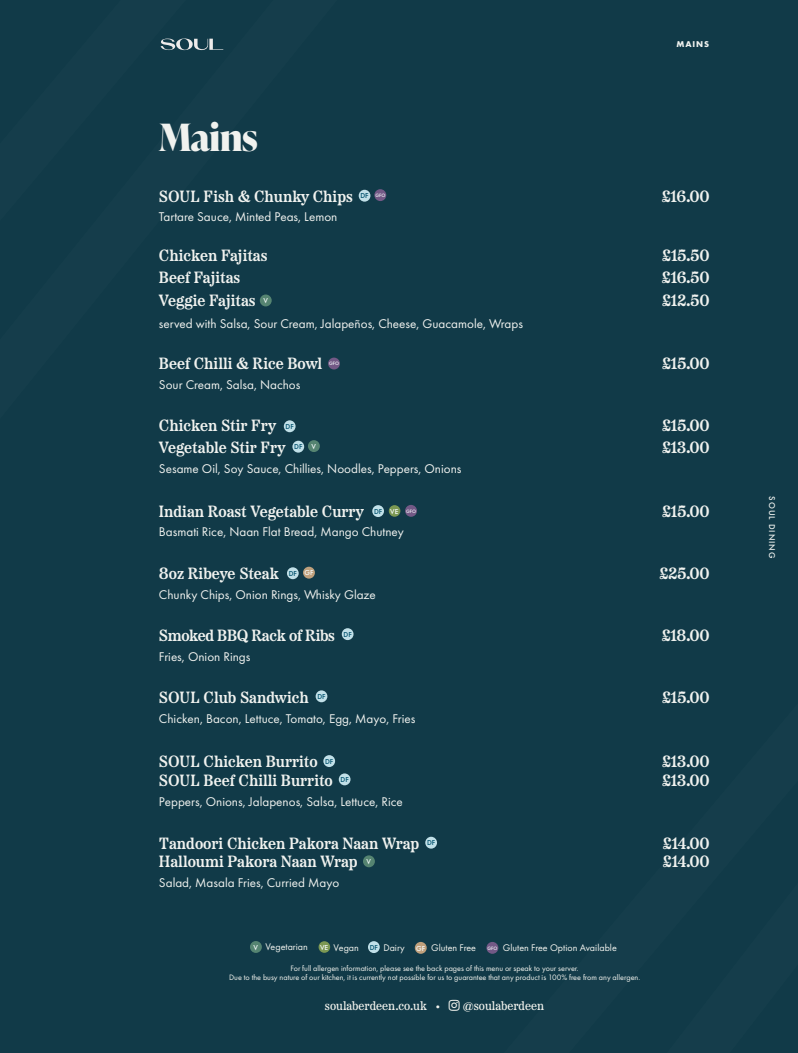
<style>
.page{position:relative;width:798px;height:1053px;background:#fff}
.page>*{position:absolute;margin:0;border:0;box-sizing:border-box;transform-origin:0 0}
.t1{font:700 37.5px "Ivy Presto Display";letter-spacing:-.025em;color:#f0f2ef}
.t2{font:600 16.25px/21.2px "Etna";color:#f0f2ef}
.t3{font:600 16.25px "Etna";letter-spacing:-.02em;color:#f0f2ef}
.t4{font:13.12px "Futura PT";color:#f0f2ef}
.t5{font:12.5px "Etna";color:#f3f4ef}
.t6{font:10px "Futura PT";color:#f3f4ef}
.t7{font:500 8.75px "Futura PT";letter-spacing:.11em;color:#f0f2ef}
.t8{font:700 8.75px "Futura PT";letter-spacing:.11em;color:#f0f2ef}
.t9{font:8.12px/9.8px "Futura PT";color:#f3f4ef;text-align:center}
.t10{font:500 7.5px "Futura PT";color:#00506c}
.t11{font:500 7.5px "Futura PT";color:#f5fafb}
.t12{font:500 5px "Futura PT";color:#f5fafb}
.s1{font-weight:500;font-size:7.5px;color:#f5fafb}
.s2{font-weight:500;font-size:7.5px;color:#00506c}
</style>
<div class="page">
<div style="left:0;top:0;width:797px;height:1052px;background:#113a48"></div>
<div style="left:272px;top:251px;width:525px;height:801px;background:#113a48"></div>
<div style="left:0;top:0;width:473px;height:728px;background:#113a48"></div>
<div style="left:568px;top:700px;width:229px;height:352px;background:#113a48"></div>
<div style="left:0;top:0;width:445px;height:537px;background:#113a48"></div>
<div style="left:260px;top:294px;width:11px;height:12px;background:#558471;border-radius:50%"></div>
<div style="left:308px;top:440px;width:12px;height:12px;background:#558471;border-radius:50%"></div>
<div style="left:363px;top:855px;width:12px;height:12px;background:#558471;border-radius:50%"></div>
<svg style="left:160px;top:38px;width:63px;height:12px"></svg>
<div style="left:358px;top:190px;width:12px;height:12px;background:#c1e0e8;border-radius:50%"></div>
<div style="left:284px;top:420px;width:11px;height:12px;background:#c1e0e8;border-radius:50%"></div>
<div style="left:292px;top:440px;width:12px;height:12px;background:#c1e0e8;border-radius:50%"></div>
<div style="left:287px;top:567px;width:11px;height:12px;background:#c1e0e8;border-radius:50%"></div>
<div style="left:372px;top:505px;width:12px;height:12px;background:#c1e0e8;border-radius:50%"></div>
<div style="left:341px;top:628px;width:12px;height:12px;background:#c1e0e8;border-radius:50%"></div>
<div style="left:315px;top:690px;width:12px;height:12px;background:#c1e0e8;border-radius:50%"></div>
<div style="left:323px;top:755px;width:12px;height:12px;background:#c1e0e8;border-radius:50%"></div>
<div style="left:338px;top:773px;width:12px;height:12px;background:#c1e0e8;border-radius:50%"></div>
<div style="left:425px;top:836px;width:12px;height:12px;background:#c1e0e8;border-radius:50%"></div>
<div style="left:388px;top:505px;width:12px;height:11px;background:#7c9853;border-radius:50%"></div>
<div style="left:368px;top:941px;width:11px;height:11px;background:#c1e0e8;border-radius:50%"></div>
<div style="left:250px;top:940px;width:12px;height:12px;background:#558471;border-radius:50%"></div>
<div style="left:318px;top:941px;width:12px;height:11px;background:#7c9853;border-radius:50%"></div>
<div style="left:414px;top:941px;width:12px;height:12px;background:#bfa07c;border-radius:50%"></div>
<div style="left:486px;top:941px;width:12px;height:12px;background:#735986;border-radius:50%"></div>
<div style="left:374px;top:189px;width:12px;height:12px;background:#735986;border-radius:50%"></div>
<div style="left:405px;top:505px;width:12px;height:11px;background:#735986;border-radius:50%"></div>
<div style="left:328px;top:357px;width:12px;height:12px;background:#735986;border-radius:50%"></div>
<div style="left:303px;top:566px;width:12px;height:12px;background:#bfa07c;border-radius:50%"></div>
<svg style="left:448px;top:1000px;width:11px;height:11px"></svg>
<h1 class="t1" style="left:159px;top:110px;width:101px">Mains</h1>
<p class="t2" style="left:159px;top:184px;width:195px">SOUL Fish &amp; Chunky Chips</p>
<p class="t4" style="left:159px;top:209px;width:180px">Tartare Sauce, Minted Peas, Lemon</p>
<p class="t12" style="left:375px;top:192px;width:11px">GFO</p>
<p class="t10" style="left:360px;top:191px;width:10px">DF</p>
<p class="t8" style="left:676px;top:39px;width:34px">MAINS</p>
<p class="t2" style="left:661px;top:184px;width:50px">£16.00</p>
<p class="t2" style="left:661px;top:243px;width:49px">£15.50 £16.50</p>
<p class="t2" style="left:159px;top:243px;width:110px">Chicken Fajitas<br>Beef Fajitas</p>
<p class="t2" style="left:159px;top:289px;width:98px">Veggie Fajitas</p>
<p class="t11" style="left:263px;top:296px;width:6px">V</p>
<p class="t2" style="left:661px;top:289px;width:49px">£12.50</p>
<p class="t4" style="left:159px;top:316px;width:365px">served with Salsa, Sour Cream, Jalapeños, Cheese, Guacamole, Wraps</p>
<p class="t2" style="left:159px;top:352px;width:165px">Beef Chilli &amp; Rice Bowl</p>
<p class="t12" style="left:329px;top:360px;width:11px">GFO</p>
<p class="t4" style="left:159px;top:376px;width:143px">Sour Cream, Salsa, Nachos</p>
<p class="t2" style="left:159px;top:413px;width:128px">Chicken Stir Fry<br>Vegetable Stir Fry</p>
<p class="t10" style="left:285px;top:422px;width:10px">DF</p>
<p class="t10" style="left:294px;top:442px;width:10px">DF</p>
<p class="t11" style="left:311px;top:442px;width:6px">V</p>
<p class="t4" style="left:159px;top:460px;width:304px">Sesame Oil, Soy Sauce, Chillies, Noodles, Peppers, Onions</p>
<p class="t2" style="left:159px;top:499px;width:206px">Indian Roast Vegetable Curry</p>
<p class="t10" style="left:374px;top:507px;width:10px">DF</p>
<p class="t11" style="left:390px;top:506px;width:10px">VE</p>
<p class="t12" style="left:406px;top:508px;width:11px">GFO</p>
<p class="t4" style="left:159px;top:524px;width:246px">Basmati Rice, Naan Flat Bread, Mango Chutney</p>
<p class="t2" style="left:159px;top:561px;width:122px">8oz Ribeye Steak</p>
<p class="t10" style="left:288px;top:569px;width:10px">DF</p>
<p class="t11" style="left:304px;top:568px;width:10px">GF</p>
<p class="t4" style="left:159px;top:586px;width:218px">Chunky Chips, Onion Rings, Whisky Glaze</p>
<p class="t3" style="left:159px;top:622px;width:177px">Smoked BBQ Rack of Ribs</p>
<p class="t4" style="left:159px;top:649px;width:93px">Fries, Onion Rings</p>
<p class="t10" style="left:343px;top:629px;width:10px">DF</p>
<p class="t2" style="left:159px;top:685px;width:151px">SOUL Club Sandwich</p>
<p class="t10" style="left:317px;top:692px;width:10px">DF</p>
<p class="t4" style="left:159px;top:710px;width:258px">Chicken, Bacon, Lettuce, Tomato, Egg, Mayo, Fries</p>
<p class="t2" style="left:159px;top:750px;width:175px;line-height:19.2px">SOUL Chicken Burrito<br>SOUL Beef Chilli Burrito</p>
<p class="t10" style="left:325px;top:756px;width:10px">DF</p>
<p class="t10" style="left:340px;top:775px;width:10px">DF</p>
<p class="t4" style="left:159px;top:794px;width:245px">Peppers, Onions, Jalapenos, Salsa, Lettuce, Rice</p>
<p class="t2" style="left:159px;top:832px;width:262px;line-height:18.1px">Tandoori Chicken Pakora Naan Wrap<br>Halloumi Pakora Naan Wrap</p>
<p class="t11" style="left:366px;top:857px;width:6px">V</p>
<p class="t4" style="left:159px;top:874px;width:182px">Salad, Masala Fries, Curried Mayo</p>
<p class="t10" style="left:427px;top:838px;width:10px">DF</p>
<p class="t2" style="left:661px;top:351px;width:49px">£15.00</p>
<p class="t2" style="left:661px;top:413px;width:49px">£15.00 £13.00</p>
<p class="t2" style="left:661px;top:499px;width:49px">£15.00</p>
<p class="t2" style="left:659px;top:561px;width:52px">£25.00</p>
<p class="t2" style="left:661px;top:623px;width:50px">£18.00</p>
<p class="t2" style="left:661px;top:685px;width:49px">£15.00</p>
<p class="t2" style="left:661px;top:750px;width:49px;line-height:19.2px">£13.00 £13.00</p>
<p class="t2" style="left:662px;top:832px;width:48px;line-height:18.1px">£14.00 £14.00</p>
<p class="t6" style="left:253px;top:941px;width:364px"><span class="s1">V</span> Vegetarian <span class="s1">VE</span> Vegan <span class="s2">DF</span> Dairy <span class="s1">GF</span> Gluten Free <sup>GFO</sup> Gluten Free Option Available</p>
<p class="t9" style="left:229px;top:962px;width:412px">For full allergen information, please see the back pages of this menu or speak to your server.<br>Due to the busy nature of our kitchen, it is currently not possible for us to guarantee that any product is 100% free from any allergen.</p>
<p class="t5" style="left:325px;top:996px;width:221px">soulaberdeen.co.uk • ■▲▼ @soulaberdeen</p>
<p class="t7" style="left:776px;top:496px;width:63px;rotate:90deg">SOUL DINING</p>
</div>
